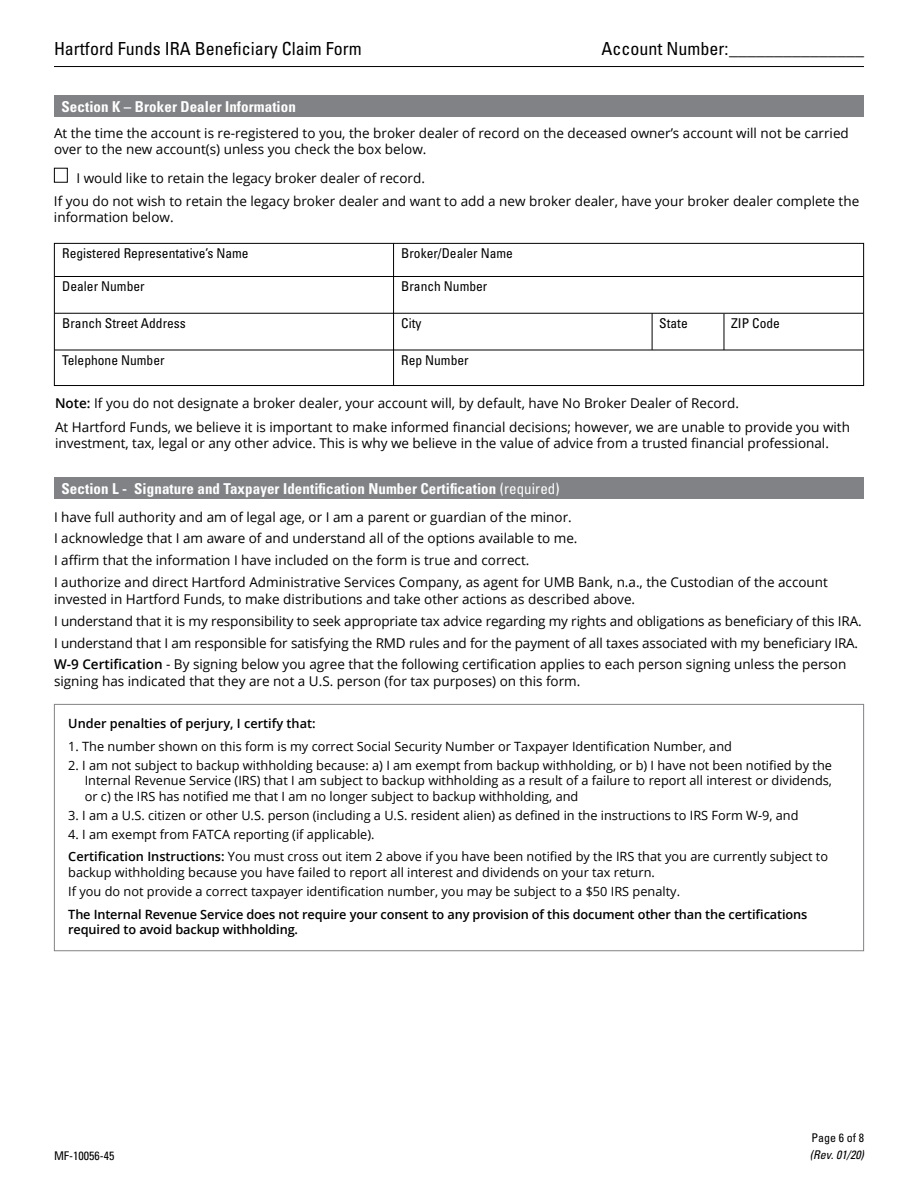
<style>
.page{position:relative;width:918px;height:1188px;background:#fff}
.page>*{position:absolute;margin:0;border:0;box-sizing:border-box;transform-origin:0 0}
.t1{font:condensed 18px "Univers";color:#000}
.t2{font:700 condensed 15px "Univers";letter-spacing:.005em;color:#fff}
.t3{font:13.5px/21.9px "Open Sans";color:#000}
.t4{font:condensed 13.5px "Univers";color:#000}
.t5{font:12.75px/15.8px "Open Sans";color:#000}
.t6{font:600 12.75px/15.8px "Open Sans";letter-spacing:-.01em;color:#000}
.t7{font:condensed 12px "Univers";color:#000}
.t8{font:italic condensed 12px "Univers";color:#000}
.s1{font-weight:600}
.s2{font-weight:400}
</style>
<div class="page">
<hr style="left:54px;top:66px;width:810px;height:1px;background:#000">
<div style="left:54px;top:95px;width:810px;height:22px;background:#808285"></div>
<hr style="left:55px;top:276px;width:808px;height:1px;background:#000">
<hr style="left:55px;top:313px;width:808px;height:1px;background:#000">
<hr style="left:55px;top:350px;width:808px;height:1px;background:#000">
<div style="left:54px;top:243px;width:810px;height:143px;border:1px solid #000"></div>
<hr style="left:393px;top:243px;width:1px;height:142px;background:#000">
<hr style="left:652px;top:313px;width:1px;height:37px;background:#000">
<hr style="left:724px;top:314px;width:1px;height:36px;background:#000">
<div style="left:54px;top:168px;width:14px;height:15px;border:1px solid #000"></div>
<div style="left:54px;top:477px;width:810px;height:22px;background:#808285"></div>
<div style="left:54px;top:704px;width:810px;height:247px;border:1px solid #808285"></div>
<h1 class="t1" style="left:54px;top:37px;width:309px">Hartford Funds IRA Beneficiary Claim Form</h1>
<h1 class="t1" style="left:602px;top:37px;width:264px">Account Number:_______________</h1>
<p class="t2" style="left:62px;top:97px;width:236px">Section K – Broker Dealer Information</p>
<p class="t3" style="left:54px;top:124px;width:796px;line-height:16.5px">At the time the account is re-registered to you, the broker dealer of record on the deceased owner’s account will not be carried over to the new account(s) unless you check the box below.</p>
<p class="t3" style="left:54px;top:166px;width:807px;line-height:23.2px;text-indent:23px">I would like to retain the legacy broker dealer of record.<br>If you do not wish to retain the legacy broker dealer and want to add a new broker dealer, have your broker dealer complete the</p>
<p class="t3" style="left:54px;top:206px;width:121px">information below.</p>
<p class="t4" style="left:62px;top:244px;width:188px">Registered Representative’s Name</p>
<p class="t4" style="left:401px;top:244px;width:113px">Broker/Dealer Name</p>
<p class="t4" style="left:62px;top:278px;width:84px">Dealer Number</p>
<p class="t4" style="left:401px;top:278px;width:88px">Branch Number</p>
<p class="t4" style="left:62px;top:315px;width:125px">Branch Street Address</p>
<p class="t4" style="left:401px;top:315px;width:22px">City</p>
<p class="t4" style="left:659px;top:315px;width:30px">State</p>
<p class="t4" style="left:731px;top:315px;width:50px">ZIP Code</p>
<p class="t4" style="left:62px;top:351px;width:104px">Telephone Number</p>
<p class="t4" style="left:401px;top:351px;width:69px">Rep Number</p>
<p class="t3" style="left:55px;top:392px;width:796px;line-height:23.2px"><span class="s1">Note:</span> If you do not designate a broker dealer, your account will, by default, have No Broker Dealer of Record.<br>At Hartford Funds, we believe it is important to make informed financial decisions; however, we are unable to provide you with</p>
<p class="t3" style="left:55px;top:432px;width:775px">investment, tax, legal or any other advice. This is why we believe in the value of advice from a trusted financial professional.</p>
<p class="t2" style="left:62px;top:480px;width:500px">Section L - Signature and Taxpayer Identification Number Certification <span class="s2">(required)</span></p>
<p class="t3" style="left:54px;top:505px;width:776px">I have full authority and am of legal age, or I am a parent or guardian of the minor.<br>I acknowledge that I am aware of and understand all of the options available to me.<br>I affirm that the information I have included on the form is true and correct.<br>I authorize and direct Hartford Administrative Services Company, as agent for UMB Bank, n.a., the Custodian of the account</p>
<p class="t3" style="left:54px;top:588px;width:809px">invested in Hartford Funds, to make distributions and take other actions as described above.<br>I understand that it is my responsibility to seek appropriate tax advice regarding my rights and obligations as beneficiary of this IRA.<br>I understand that I am responsible for satisfying the RMD rules and for the payment of all taxes associated with my beneficiary IRA.<br><span class="s1">W-9 Certification</span> - By signing below you agree that the following certification applies to each person signing unless the person</p>
<p class="t3" style="left:54px;top:670px;width:528px">signing has indicated that they are not a U.S. person (for tax purposes) on this form.</p>
<p class="t6" style="left:68px;top:715px;width:249px">Under penalties of perjury, I certify that:</p>
<p class="t5" style="left:68px;top:738px;width:665px">1. The number shown on this form is my correct Social Security Number or Taxpayer Identification Number, and</p>
<p class="t5" style="left:85px;top:757px;width:749px;text-align:justify;text-indent:-16px">2. I am not subject to backup withholding because: a) I am exempt from backup withholding, or b) I have not been notified by the Internal Revenue Service (IRS) that I am subject to backup withholding as a result of a failure to report all interest or dividends, or c) the IRS has notified me that I am no longer subject to backup withholding, and</p>
<p class="t5" style="left:68px;top:807px;width:732px">3. I am a U.S. citizen or other U.S. person (including a U.S. resident alien) as defined in the instructions to IRS Form W-9, and</p>
<p class="t5" style="left:68px;top:823px;width:761px;line-height:22.5px">4. I am exempt from FATCA reporting (if applicable).<br><span class="s1">Certification Instructions:</span> You must cross out item 2 above if you have been notified by the IRS that you are currently subject to</p>
<p class="t5" style="left:68px;top:863px;width:613px;line-height:19px">backup withholding because you have failed to report all interest and dividends on your tax return.<br>If you do not provide a correct taxpayer identification number, you may be subject to a $50 IRS penalty.</p>
<p class="t6" style="left:68px;top:906px;width:741px">The Internal Revenue Service does not require your consent to any provision of this document other than the certifications required to avoid backup withholding.</p>
<p class="t7" style="left:811px;top:1130px;width:54px">Page 6 of 8</p>
<p class="t7" style="left:54px;top:1148px;width:62px">MF-10056-45</p>
<p class="t8" style="left:810px;top:1147px;width:56px">(Rev. 01/20)</p>
</div>
